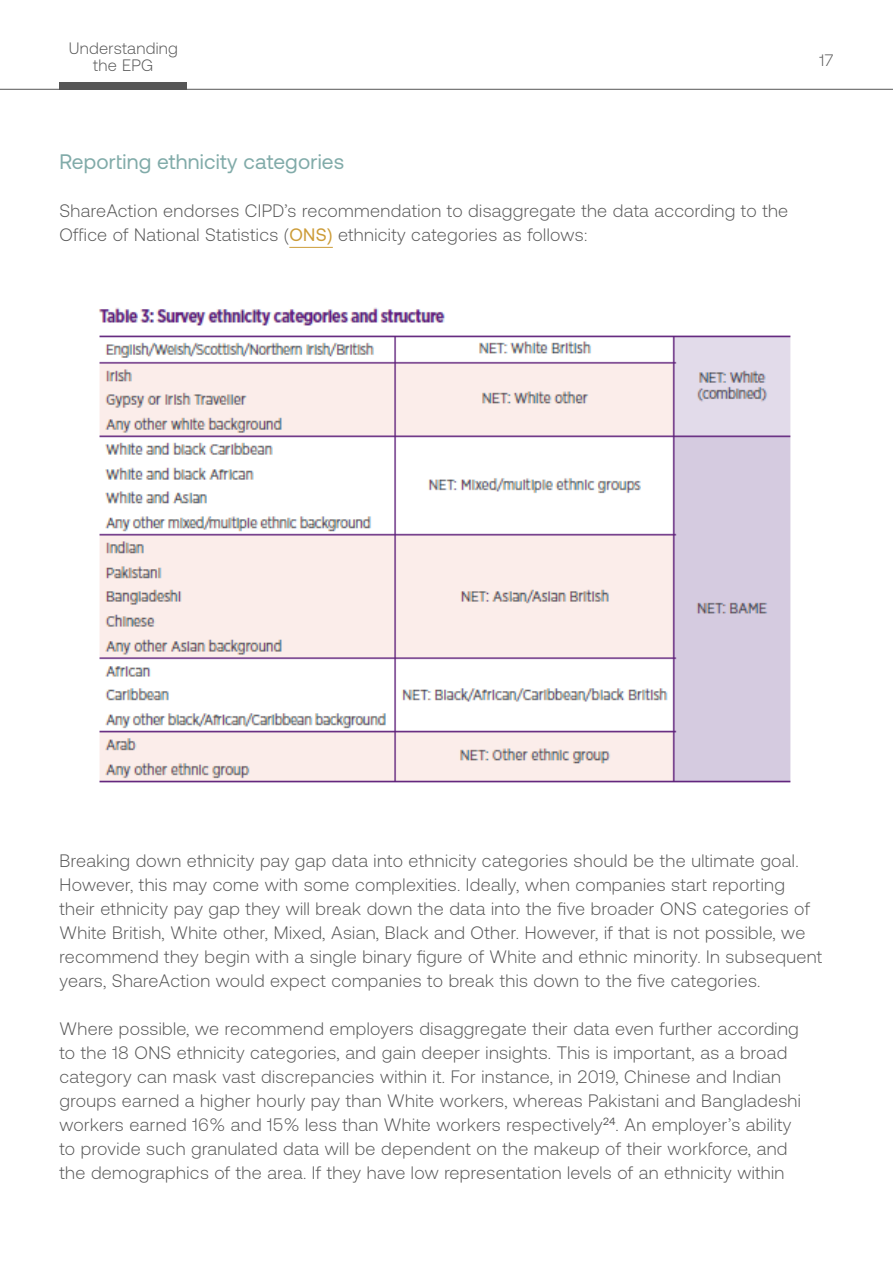
<style>
.page{position:relative;width:893px;height:1263px;background:#fff}
.page>*{position:absolute;margin:0;border:0;box-sizing:border-box;transform-origin:0 0}
.Subheading_2{font:21px "Aeonik";letter-spacing:.01em;color:#81aba9}
.Body_Text_-_Main{font:300 18px/24px "Aeonik";letter-spacing:.02em;color:#565656}
.Body_Text_-_Main-2{font:300 16.5px "Aeonik";letter-spacing:.02em;color:#565656}
.s1{font-weight:400;color:#cc9c38}
</style>
<div class="page">
<hr style="left:0;top:89px;width:893px;height:1px;background:#565656">
<div style="left:60px;top:82px;width:127px;height:7px;background:#565656"></div>
<hr style="left:289px;top:247px;width:44px;height:1px;background:#cc9c38">
<img style="left:98px;top:307px;width:693px;height:476px">
<p class="Body_Text_-_Main-2" style="left:69px;top:39px;width:111px">Understanding</p>
<p class="Body_Text_-_Main-2" style="left:93px;top:56px;width:62px">the EPG</p>
<p class="Body_Text_-_Main-2" style="left:819px;top:51px;width:15px">17</p>
<p class="Subheading_2" style="left:59px;top:150px;width:287px">Reporting ethnicity categories</p>
<p class="Body_Text_-_Main" style="left:59px;top:199px;width:730px">ShareAction endorses CIPD’s recommendation to disaggregate the data according to the<br>Office of National Statistics (<span class="s1">ONS)</span> ethnicity categories as follows:</p>
<p class="Body_Text_-_Main" style="left:60px;top:849px;width:764px">Breaking down ethnicity pay gap data into ethnicity categories should be the ultimate goal.<br>However, this may come with some complexities. Ideally, when companies start reporting their ethnicity pay gap they will break down the data into the five broader ONS categories of White British, White other, Mixed, Asian, Black and Other. However, if that is not possible, we recommend they begin with a single binary figure of White and ethnic minority. In subsequent years, ShareAction would expect companies to break this down to the five categories.</p>
<p class="Body_Text_-_Main" style="left:60px;top:1017px;width:743px">Where possible, we recommend employers disaggregate their data even further according to the 18 ONS ethnicity categories, and gain deeper insights. This is important, as a broad category can mask vast discrepancies within it. For instance, in 2019, Chinese and Indian groups earned a higher hourly pay than White workers, whereas Pakistani and Bangladeshi workers earned 16% and 15% less than White workers respectively<sup>24</sup>. An employer’s ability to provide such granulated data will be dependent on the makeup of their workforce, and the demographics of the area. If they have low representation levels of an ethnicity within</p>
</div>
